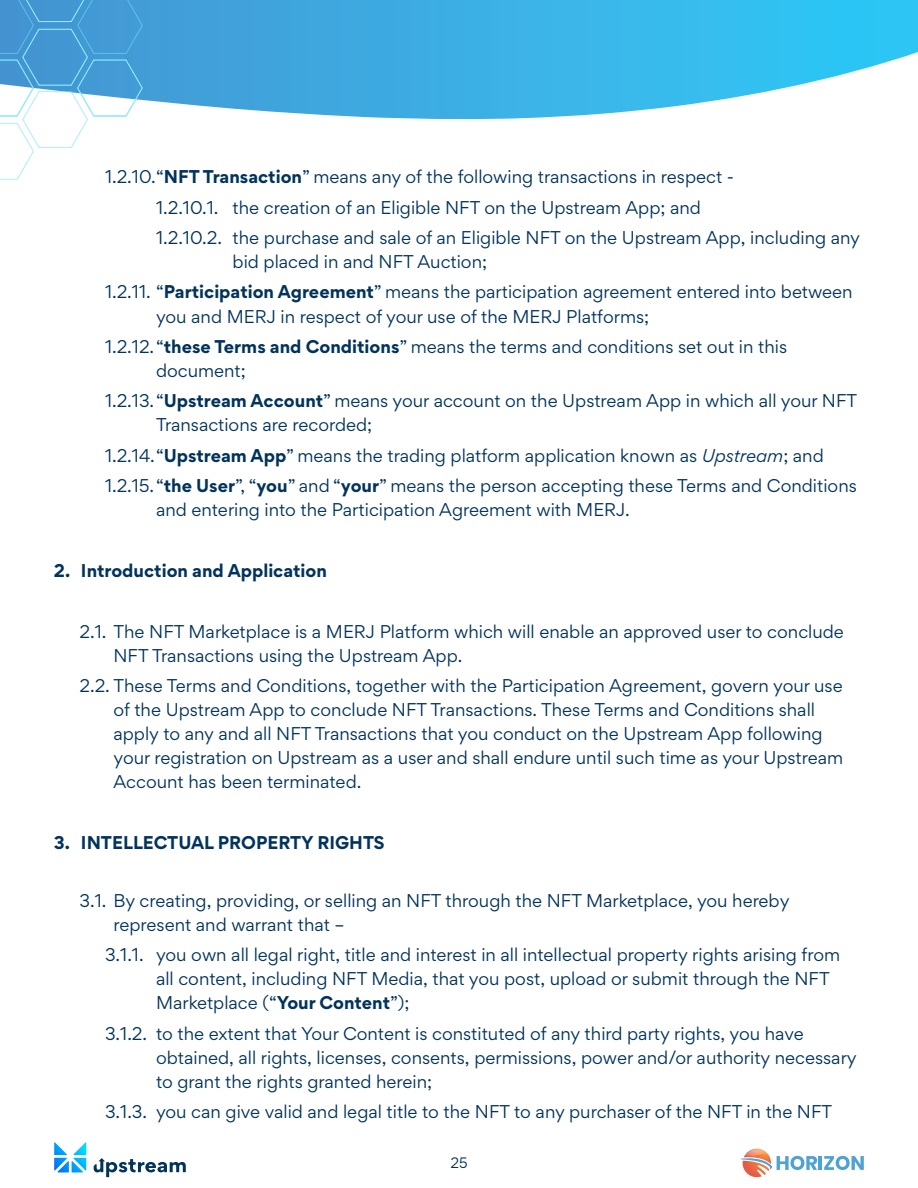
<style>
.page{position:relative;width:918px;height:1188px;background:#fff}
.page>*{position:absolute;margin:0;border:0;box-sizing:border-box;transform-origin:0 0}
.t1{font:16.5px/24px "Gordita";color:#02335b}
.t2{font:700 16.5px "Gordita";color:#02335b}
.t3{font:13.5px "Gordita";color:#02335b}
.s1{font-weight:700}
.s2{font-style:italic}
</style>
<div class="page">
<svg style="left:143px;top:0;width:775px;height:120px"></svg>
<svg style="left:0;top:0;width:143px;height:180px"></svg>
<svg style="left:94px;top:1158px;width:92px;height:19px"></svg>
<svg style="left:54px;top:1142px;width:32px;height:30px"></svg>
<svg style="left:741px;top:1149px;width:76px;height:28px"></svg>
<hr style="left:819px;top:1156px;width:3px;height:14px;background:#4fa2d4">
<svg style="left:824px;top:1156px;width:40px;height:14px"></svg>
<p class="t1" style="left:156px;top:161px;width:706px;line-height:30.5px;text-indent:-51px">1.2.10.“<span class="s1">NFT Transaction</span>” means any of the following transactions in respect -<br>1.2.10.1. the creation of an Eligible NFT on the Upstream App; and<br>1.2.10.2. the purchase and sale of an Eligible NFT on the Upstream App, including any</p>
<p class="t1" style="left:105px;top:246px;width:749px;line-height:30.5px;text-indent:128px">bid placed in and NFT Auction;<br>1.2.11. “<span class="s1">Participation Agreement</span>” means the participation agreement entered into between</p>
<p class="t1" style="left:105px;top:301px;width:684px;line-height:30.5px;text-indent:51px">you and MERJ in respect of your use of the MERJ Platforms;<br>1.2.12.“<span class="s1">these Terms and Conditions</span>” means the terms and conditions set out in this</p>
<p class="t1" style="left:105px;top:355px;width:754px;line-height:30.5px;text-indent:51px">document;<br>1.2.13.“<span class="s1">Upstream Account</span>” means your account on the Upstream App in which all your NFT</p>
<p class="t1" style="left:105px;top:409px;width:753px;line-height:30.5px;text-indent:51px">Transactions are recorded;<br>1.2.14.“<span class="s1">Upstream App</span>” means the trading platform application known as <span class="s2">Upstream</span>; and<br>1.2.15. “<span class="s1">the User</span>”, “<span class="s1">you</span>” and “<span class="s1">your</span>” means the person accepting these Terms and Conditions</p>
<p class="t1" style="left:156px;top:497px;width:475px">and entering into the Participation Agreement with MERJ.</p>
<p class="t2" style="left:54px;top:557px;width:275px">2. Introduction and Application</p>
<p class="t1" style="left:114px;top:619px;width:732px;text-indent:-34px">2.1. The NFT Marketplace is a MERJ Platform which will enable an approved user to conclude<br>NFT Transactions using the Upstream App.</p>
<p class="t1" style="left:114px;top:673px;width:731px;text-indent:-34px">2.2. These Terms and Conditions, together with the Participation Agreement, govern your use of the Upstream App to conclude NFT Transactions. These Terms and Conditions shall apply to any and all NFT Transactions that you conduct on the Upstream App following your registration on Upstream as a user and shall endure until such time as your Upstream Account has been terminated.</p>
<p class="t2" style="left:54px;top:829px;width:332px">3. INTELLECTUAL PROPERTY RIGHTS</p>
<p class="t1" style="left:114px;top:888px;width:678px;text-indent:-34px">3.1. By creating, providing, or selling an NFT through the NFT Marketplace, you hereby represent and warrant that –</p>
<p class="t1" style="left:156px;top:943px;width:686px;text-indent:-51px">3.1.1. you own all legal right, title and interest in all intellectual property rights arising from all content, including NFT Media, that you post, upload or submit through the NFT<br>Marketplace (“<span class="s1">Your Content</span>”);</p>
<p class="t1" style="left:156px;top:1021px;width:702px;text-indent:-51px">3.1.2. to the extent that Your Content is constituted of any third party rights, you have obtained, all rights, licenses, consents, permissions, power and/or authority necessary to grant the rights granted herein;</p>
<p class="t1" style="left:105px;top:1099px;width:729px">3.1.3. you can give valid and legal title to the NFT to any purchaser of the NFT in the NFT</p>
<p class="t3" style="left:450px;top:1153px;width:19px">25</p>
</div>
